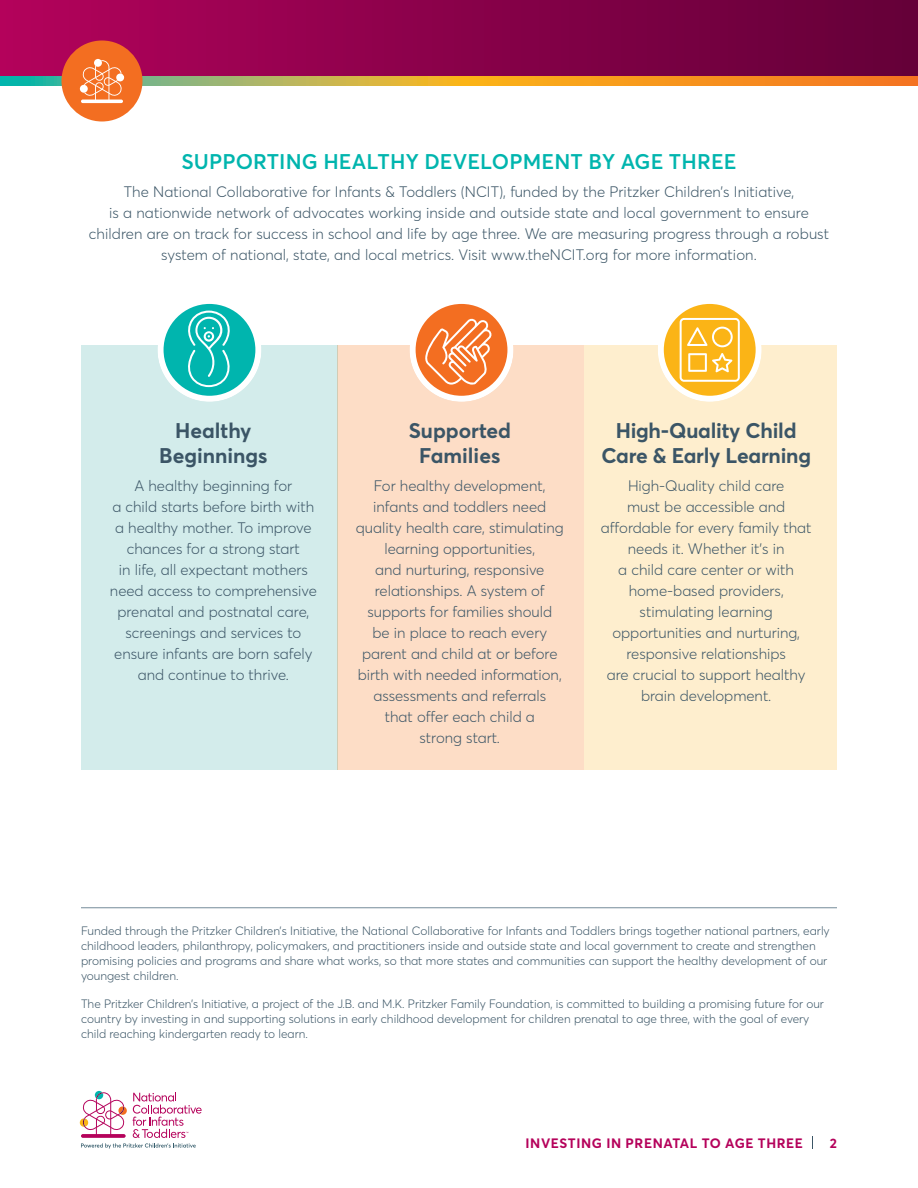
<style>
.page{position:relative;width:918px;height:1188px;background:#fff}
.page>*{position:absolute;margin:0;border:0;box-sizing:border-box;transform-origin:0 0}
.t1{font:700 21px/25.5px "Averta PE";letter-spacing:-.01em;color:#3b5566;text-align:center}
.t2{font:600 21px "Averta PE";letter-spacing:.005em;color:#00b5ae}
.t3{font:300 15px/21px "Averta PE";color:#3b5566;text-align:center}
.t4{font:700 13.5px "Averta PE";letter-spacing:.04em;color:#b5025b}
.t5{font:300 12px/15px "Averta PE";color:#3b5566}
</style>
<div class="page">
<div style="left:0;top:0;width:918px;height:81px;background:linear-gradient(to right,#b2025b,#630038)"></div>
<svg style="left:0;top:76px;width:918px;height:9px;background:#d0a23d"></svg>
<div style="left:62px;top:40px;width:80px;height:82px;background:#f36e21;border-radius:50%"></div>
<svg style="left:80px;top:59px;width:44px;height:44px"></svg>
<svg style="left:80px;top:1091px;width:122px;height:58px"></svg>
<svg style="left:812px;top:1136px;width:1px;height:13px"></svg>
<div style="left:338px;top:345px;width:246px;height:425px;background:#fdddc6"></div>
<div style="left:584px;top:345px;width:253px;height:425px;background:#feeece"></div>
<div style="left:81px;top:345px;width:257px;height:425px;background:#d3eceb"></div>
<svg style="left:158px;top:303px;width:103px;height:99px"></svg>
<svg style="left:410px;top:303px;width:104px;height:99px"></svg>
<svg style="left:658px;top:303px;width:104px;height:99px"></svg>
<hr style="left:81px;top:907px;width:756px;height:1px;background:#758c99">
<h1 class="t2" style="left:181px;top:147px;width:557px">SUPPORTING HEALTHY DEVELOPMENT BY AGE THREE</h1>
<p class="t3" style="left:89px;top:180px;width:742px">The National Collaborative for Infants &amp; Toddlers (NCIT), funded by the Pritzker Children’s Initiative,<br>is a nationwide network of advocates working inside and outside state and local government to ensure children are on track for success in school and life by age three. We are measuring progress through a robust system of national, state, and local metrics. Visit www.theNCIT.org for more information.</p>
<h1 class="t1" style="left:159px;top:416px;width:110px">Healthy<br>Beginnings</h1>
<p class="t3" style="left:110px;top:474px;width:208px">A healthy beginning for<br>a child starts before birth with a healthy mother. To improve chances for a strong start<br>in life, all expectant mothers need access to comprehensive prenatal and postnatal care, screenings and services to ensure infants are born safely and continue to thrive.</p>
<h1 class="t1" style="left:409px;top:416px;width:104px">Supported<br>Families</h1>
<p class="t3" style="left:356px;top:474px;width:209px">For healthy development, infants and toddlers need quality health care, stimulating learning opportunities,<br>and nurturing, responsive relationships. A system of supports for families should<br>be in place to reach every parent and child at or before birth with needed information, assessments and referrals<br>that offer each child a<br>strong start.</p>
<h1 class="t1" style="left:601px;top:416px;width:211px">High-Quality Child<br>Care &amp; Early Learning</h1>
<p class="t3" style="left:601px;top:474px;width:212px">High-Quality child care<br>must be accessible and affordable for every family that needs it. Whether it’s in<br>a child care center or with home-based providers, stimulating learning opportunities and nurturing, responsive relationships<br>are crucial to support healthy brain development.</p>
<p class="t5" style="left:81px;top:922px;width:750px">Funded through the Pritzker Children’s Initiative, the National Collaborative for Infants and Toddlers brings together national partners, early childhood leaders, philanthropy, policymakers, and practitioners inside and outside state and local government to create and strengthen promising policies and programs and share what works, so that more states and communities can support the healthy development of our youngest children.</p>
<p class="t5" style="left:81px;top:996px;width:744px">The Pritzker Children’s Initiative, a project of the J.B. and M.K. Pritzker Family Foundation, is committed to building a promising future for our country by investing in and supporting solutions in early childhood development for children prenatal to age three, with the goal of every child reaching kindergarten ready to learn.</p>
<p class="t4" style="left:526px;top:1133px;width:279px">INVESTING IN PRENATAL TO AGE THREE</p>
<p class="t4" style="left:830px;top:1133px;width:9px">2</p>
</div>
